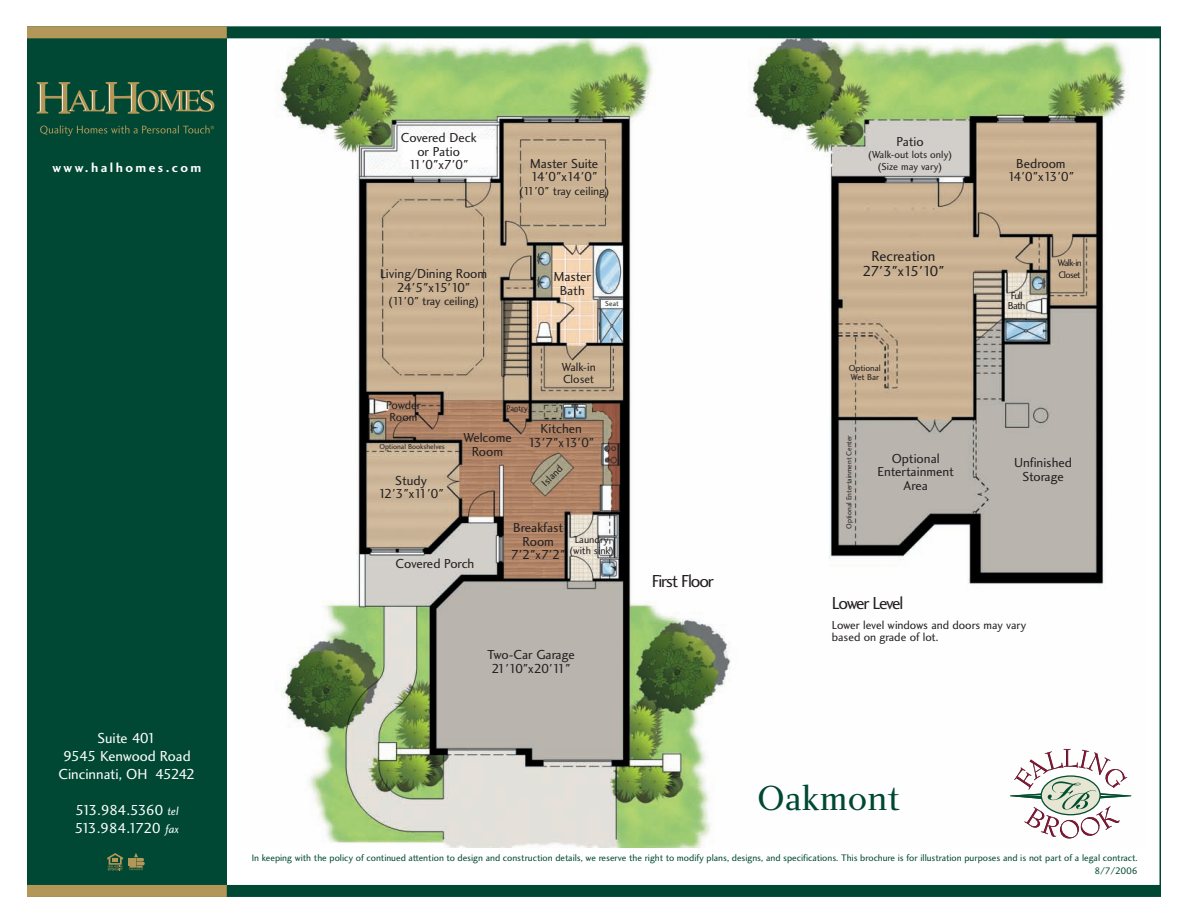
<style>
.page{position:relative;width:1188px;height:918px;background:#fff}
.page>*{position:absolute;margin:0;border:0;box-sizing:border-box;transform-origin:0 0}
.t1{font:36px "Charlotte Book Plain";color:#004833}
.t2{font:18px "Charlotte Sans Book Plain";letter-spacing:-.06em;color:#231f20}
.t3{font:15px/18px "Charlotte Sans Book Plain";color:#fff;text-align:center}
.t4{font:15px/18px "Charlotte Sans Book Plain";letter-spacing:-.065em;color:#fff}
.t5{font:15px/15px "Charlotte Sans Book Plain";color:#231f20;text-align:center}
.t6{font:13.5px/13.5px "Charlotte Sans Book Plain";color:#231f20;text-align:center}
.t7{font:13.5px "Charlotte Sans Bold Plain";letter-spacing:.18em;color:#fff}
.t8{font:12px/12px "Charlotte Sans Book Plain";color:#231f20}
.t9{font:10.5px/10.5px "Charlotte Sans Book Plain";color:#231f20;text-align:center}
.t10{font:10.5px/10.5px "Charlotte Sans Book Plain";letter-spacing:-.06em;color:#231f20}
.t11{font:9.75px/13.5px "Charlotte Sans Book Plain";color:#004833;text-align:right}
.t12{font:9.75px/12px "Charlotte Sans Book Plain";letter-spacing:-.06em;color:#231f20}
.t13{font:9px/9px "Charlotte Sans Book Plain";color:#231f20}
.t14{font:8.25px "Charlotte Sans Book Plain";letter-spacing:-.005em;color:#231f20}
.t15{font:7.5px "Charlotte Sans Book Plain";color:#231f20}
.s1{font-family:"Charlotte Sans Book Italic Plain";font-size:12px}
</style>
<div class="page">
<img style="left:242px;top:38px;width:904px;height:809px">
<svg style="left:1010px;top:749px;width:121px;height:89px"></svg>
<div style="left:27px;top:26px;width:1134px;height:12px;background:#004833"></div>
<div style="left:27px;top:885px;width:1134px;height:12px;background:#004833"></div>
<div style="left:27px;top:29px;width:200px;height:862px;background:#004833"></div>
<svg style="left:40px;top:125px;width:174px;height:11px"></svg>
<svg style="left:37px;top:82px;width:177px;height:32px"></svg>
<div style="left:27px;top:26px;width:200px;height:12px;background:#b39758"></div>
<div style="left:27px;top:885px;width:200px;height:12px;background:#b39758"></div>
<svg style="left:107px;top:853px;width:38px;height:17px"></svg>
<p class="t7" style="left:52px;top:162px;width:151px">www.halhomes.com</p>
<p class="t3" style="left:59px;top:730px;width:138px">Suite 401<br>9545 Kenwood Road<br>Cincinnati, OH 45242</p>
<p class="t4" style="left:75px;top:802px;width:106px">513.984.5360 <span class="s1">tel<br></span>513.984.1720 <span class="s1">fax</span></p>
<p class="t6" style="left:401px;top:132px;width:77px">Covered Deck or Patio<br>11'0"x7'0"</p>
<p class="t6" style="left:380px;top:268px;width:108px">Living/Dining Room<br>24'5"x15'10"</p>
<p class="t8" style="left:388px;top:296px;width:93px">(11'0" tray ceiling)</p>
<p class="t6" style="left:530px;top:158px;width:70px;text-align:left">Master Suite<br>14'0"x14'0"</p>
<p class="t8" style="left:519px;top:186px;width:93px">(11'0" tray ceiling)</p>
<p class="t6" style="left:554px;top:271px;width:39px">Master<br>Bath</p>
<p class="t15" style="left:605px;top:301px;width:15px">Seat</p>
<p class="t8" style="left:561px;top:362px;width:36px">Walk-in<br>Closet</p>
<p class="t8" style="left:386px;top:401px;width:36px">Powder<br>Room</p>
<p class="t15" style="left:379px;top:444px;width:67px">Optional Bookshelves</p>
<p class="t6" style="left:378px;top:475px;width:67px">Study<br>12'3"x11'0"</p>
<p class="t14" style="left:507px;top:405px;width:23px">Pantry</p>
<p class="t6" style="left:463px;top:432px;width:50px">Welcome<br>Room</p>
<p class="t6" style="left:541px;top:423px;width:43px">Kitchen</p>
<p class="t6" style="left:528px;top:437px;width:68px">13'7"x13'0"</p>
<p class="t9" style="left:541px;top:481px;width:26px;rotate:-45deg">Island</p>
<p class="t6" style="left:396px;top:558px;width:80px">Covered Porch</p>
<p class="t6" style="left:511px;top:522px;width:56px">Breakfast<br>Room<br>7'2"x7'2"</p>
<p class="t9" style="left:569px;top:536px;width:46px">Laundry (with sink)</p>
<p class="t6" style="left:487px;top:649px;width:89px">Two-Car Garage<br>21'10"x20'11"</p>
<h2 class="t2" style="left:652px;top:574px;width:64px">First Floor</h2>
<p class="t6" style="left:896px;top:136px;width:29px">Patio</p>
<p class="t9" style="left:868px;top:150px;width:86px;line-height:12px">(Walk-out lots only) (Size may vary)</p>
<p class="t5" style="left:863px;top:249px;width:83px">Recreation<br>27'3"x15'10"</p>
<p class="t13" style="left:849px;top:364px;width:33px">Optional<br>Wet Bar</p>
<p class="t15" style="left:846px;top:529px;width:95px;rotate:-90deg">Optional Entertainment Center</p>
<p class="t6" style="left:878px;top:453px;width:78px">Optional<br>Entertainment<br>Area</p>
<p class="t6" style="left:1008px;top:158px;width:68px">Bedroom<br>14'0"x13'0"</p>
<p class="t10" style="left:1008px;top:291px;width:19px">Full<br>Bath</p>
<p class="t12" style="left:1057px;top:258px;width:26px">Walk-in<br>Closet</p>
<p class="t6" style="left:1014px;top:457px;width:59px">Unfinished<br>Storage</p>
<h2 class="t2" style="left:832px;top:596px;width:73px">Lower Level</h2>
<p class="t8" style="left:832px;top:620px;width:196px">Lower level windows and doors may vary based on grade of lot.</p>
<h1 class="t1" style="left:758px;top:785px;width:144px">Oakmont</h1>
<p class="t11" style="left:252px;top:852px;width:887px">In keeping with the policy of continued attention to design and construction details, we reserve the right to modify plans, designs, and specifications. This brochure is for illustration purposes and is not part of a legal contract.<br>8/7/2006</p>
</div>
